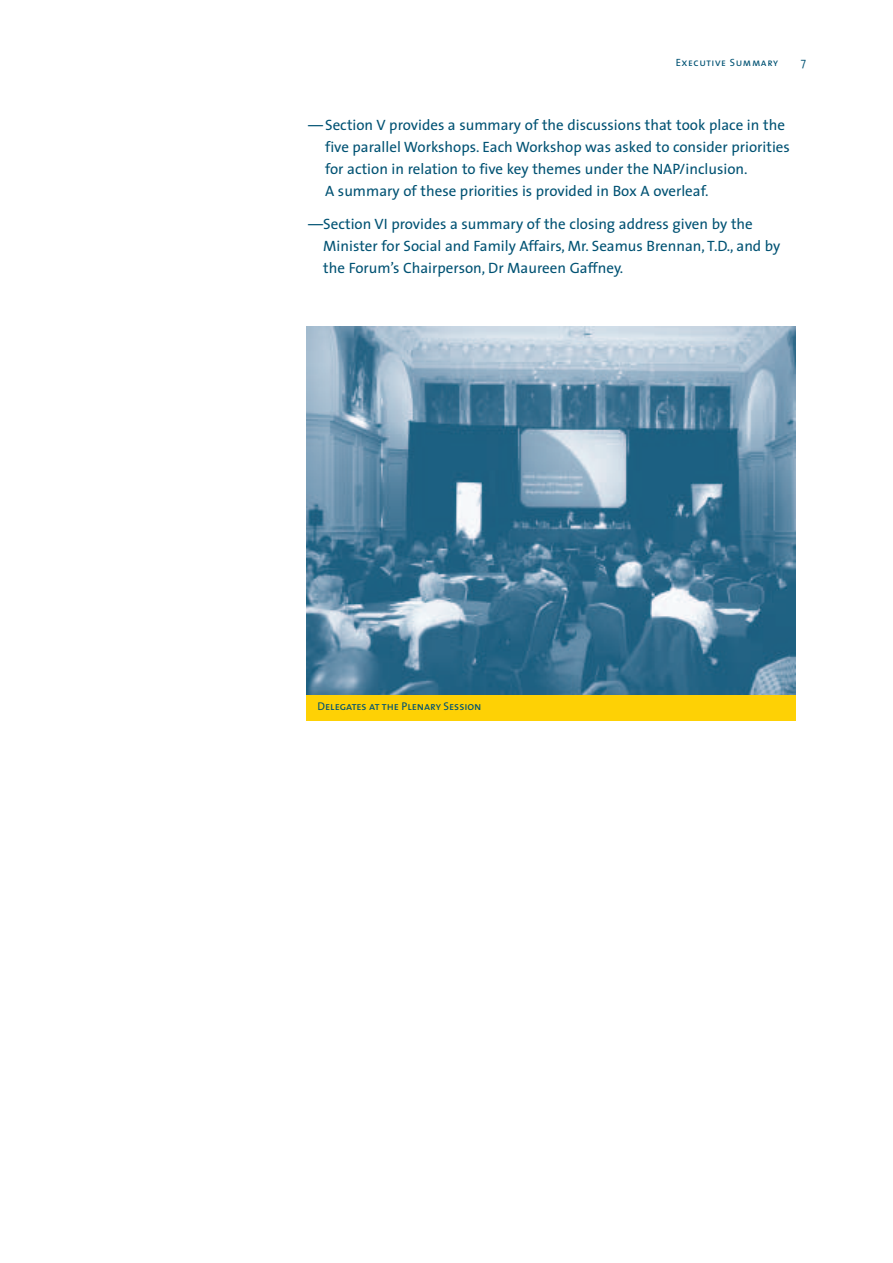
<style>
.page{position:relative;width:893px;height:1263px;background:#fff}
.page>*{position:absolute;margin:0;border:0;box-sizing:border-box;transform-origin:0 0}
.t1{font:15px/21.8px "The Sans";color:#005273}
.t2{font:300 12px "The Sans";color:#005273;scale:.95 1}
.t3{font:11.25px "The Sans Caps";letter-spacing:-.005em;color:#005273}
.t4{font:10.5px "The Sans Caps";letter-spacing:.055em;color:#005273}
</style>
<div class="page">
<img style="left:306px;top:326px;width:489px;height:369px">
<div style="left:306px;top:695px;width:489px;height:26px;background:#fed105"></div>
<p class="t4" style="left:676px;top:59px;width:104px">Executive Summary</p>
<p class="t2" style="left:801px;top:58px;width:7px">7</p>
<p class="t1" style="left:325px;top:116px;width:466px;text-indent:-17px">— Section V provides a summary of the discussions that took place in the five parallel Workshops. Each Workshop was asked to consider priorities for action in relation to five key themes under the NAP/inclusion.<br>A summary of these priorities is provided in Box A overleaf.</p>
<p class="t1" style="left:323px;top:214px;width:459px;text-indent:-15px">—Section VI provides a summary of the closing address given by the<br>Minister for Social and Family Affairs, Mr. Seamus Brennan, T.D., and by the Forum’s Chairperson, Dr Maureen Gaffney.</p>
<p class="t3" style="left:318px;top:702px;width:165px">Delegates at the Plenary Session</p>
</div>
